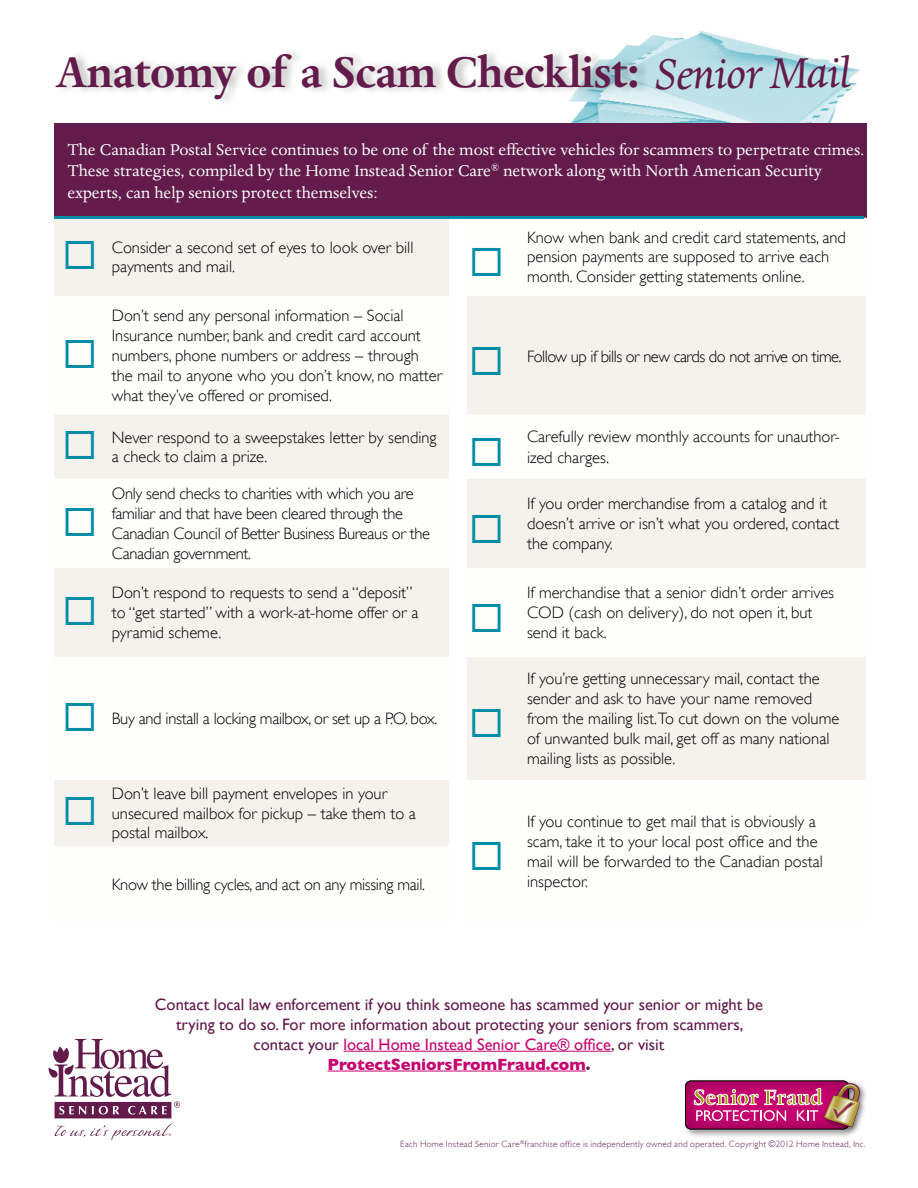
<style>
.page{position:relative;width:918px;height:1188px;background:#fff}
.page>*{position:absolute;margin:0;border:0;box-sizing:border-box;transform-origin:0 0}
.t1{font:700 49.5px "Dante MT Std";letter-spacing:-.02em;color:#621b4b}
.t2{font:italic 49.5px "Dante MT Std";color:#621b4b}
.t3{font:18px/21.6px "Dante MT Std";color:#fff}
.t4{font:300 16.5px/19.8px "Gill Sans";color:#000}
.t5{font:300 16.5px/19.8px "Gill Sans";letter-spacing:-.02em;color:#000}
.t6{font:16.5px/19.8px "Gill Sans";color:#621b4b;text-align:center}
.t7{font:300 16.5px "Gill Sans";letter-spacing:-.03em;color:#000}
.t8{font:300 9px "Gill Sans";letter-spacing:.03em;color:#621b4b}
.s1{color:#008da8}
.s2{font-size:18px}
.s3{color:#c6006f}
.s4{font-weight:700;color:#c6006f}
.s5{font-weight:700}
</style>
<div class="page">
<img style="left:571px;top:30px;width:289px;height:93px">
<div style="left:55px;top:48px;width:596px;height:59px;background:#000;opacity:.25"></div>
<svg style="left:49px;top:1039px;width:131px;height:79px"></svg>
<svg style="left:55px;top:1124px;width:118px;height:16px"></svg>
<img style="left:685px;top:1080px;width:133px;height:57px">
<svg style="left:685px;top:1081px;width:164px;height:48px"></svg>
<div style="left:685px;top:1081px;width:164px;height:48px;border:1px solid #000;border-radius:5px"></div>
<img style="left:818px;top:1080px;width:48px;height:57px">
<svg style="left:694px;top:1083px;width:167px;height:44px;background:#c4447c"></svg>
<div style="left:54px;top:123px;width:812px;height:95px;background:#621b4b"></div>
<svg style="left:54px;top:218px;width:812px;height:628px"></svg>
<hr style="left:55px;top:216px;width:809px;height:3px;background:#008da8">
<hr style="left:343px;top:1051px;width:268px;height:1px;background:#c6006f">
<hr style="left:327px;top:1071px;width:259px;height:1px;background:#c6006f">
<svg style="left:473px;top:247px;width:28px;height:29px"></svg>
<svg style="left:66px;top:339px;width:28px;height:29px"></svg>
<svg style="left:473px;top:437px;width:28px;height:29px"></svg>
<svg style="left:66px;top:507px;width:28px;height:29px"></svg>
<svg style="left:473px;top:514px;width:28px;height:29px"></svg>
<svg style="left:66px;top:596px;width:28px;height:29px"></svg>
<svg style="left:473px;top:603px;width:28px;height:29px"></svg>
<svg style="left:473px;top:709px;width:28px;height:28px"></svg>
<svg style="left:66px;top:797px;width:28px;height:28px"></svg>
<svg style="left:473px;top:842px;width:28px;height:4px"></svg>
<h1 class="t1" style="left:56px;top:46px;width:586px">Anatomy of a Scam Checklist:</h1>
<h1 class="t2" style="left:654px;top:48px;width:198px;rotate:-1deg">Senior Mail</h1>
<p class="t3" style="left:67px;top:139px;width:798px">The Canadian Postal Service continues to be one of the most effective vehicles for scammers to perpetrate crimes.<br>These strategies, compiled by the Home Instead Senior Care<sup>®</sup> network along with North American Security experts, can help seniors protect themselves:</p>
<p class="t4" style="left:112px;top:237px;width:303px;text-indent:-49px"><span class="s1">◻</span> Consider a second set of eyes to look over bill payments and mail.</p>
<p class="t4" style="left:527px;top:227px;width:320px">Know when bank and credit card statements, and pension payments are supposed to arrive each month. Consider getting statements online.</p>
<p class="t4" style="left:112px;top:306px;width:332px">Don’t send any personal information – Social Insurance number, bank and credit card account numbers, phone numbers or address – through the mail to anyone who you don’t know, no matter what they’ve offered or promised.</p>
<p class="t7" style="left:469px;top:347px;width:374px"><span class="s1">◻</span> Follow up if bills or new cards do not arrive on time<span class="s2">.</span></p>
<p class="t4" style="left:112px;top:427px;width:326px;text-indent:-49px"><span class="s1">◻</span> Never respond to a sweepstakes letter by sending a check to claim a prize.</p>
<p class="t4" style="left:527px;top:425px;width:314px;line-height:21.6px">Carefully review monthly accounts for unauthor&shy;ized charges<span class="s2">.</span></p>
<p class="t5" style="left:112px;top:484px;width:320px">Only send checks to charities with which you are familiar and that have been cleared through the Canadian Council of Better Business Bureaus or the Canadian government.</p>
<p class="t4" style="left:527px;top:494px;width:314px">If you order merchandise from a catalog and it doesn’t arrive or isn’t what you ordered, contact the company.</p>
<p class="t4" style="left:112px;top:583px;width:308px">Don’t respond to requests to send a “deposit” to “get started” with a work-at-home offer or a pyramid scheme.</p>
<p class="t4" style="left:527px;top:583px;width:309px">If merchandise that a senior didn’t order arrives<br>COD (cash on delivery), do not open it, but send it back.</p>
<p class="t5" style="left:63px;top:709px;width:376px"><span class="s1">◻</span> Buy and install a locking mailbox, or set up a P.O. box.</p>
<p class="t4" style="left:112px;top:783px;width:306px">Don’t leave bill payment envelopes in your unsecured mailbox for pickup – take them to a postal mailbox.</p>
<p class="t4" style="left:527px;top:669px;width:314px">If you’re getting unnecessary mail, contact the sender and ask to have your name removed from the mailing list.To cut down on the volume of unwanted bulk mail, get off as many national mailing lists as possible.</p>
<p class="t4" style="left:527px;top:812px;width:297px">If you continue to get mail that is obviously a scam, take it to your local post office and the mail will be forwarded to the Canadian postal</p>
<p class="t5" style="left:112px;top:874px;width:315px">Know the billing cycles, and act on any missing mail.</p>
<p class="t4" style="left:527px;top:871px;width:63px">inspector.</p>
<p class="t6" style="left:155px;top:995px;width:610px">Contact local law enforcement if you think someone has scammed your senior or might be trying to do so. For more information about protecting your seniors from scammers, contact your <span class="s3">local Home Instead Senior Care® office</span>, or visit <span class="s4">ProtectSeniorsFromFraud.com</span><span class="s5">.</span></p>
<p class="t8" style="left:400px;top:1139px;width:467px">Each Home Instead Senior Care<sup>®</sup>franchise office is independently owned and operated. Copyright ©2012 Home Instead, Inc.</p>
</div>
